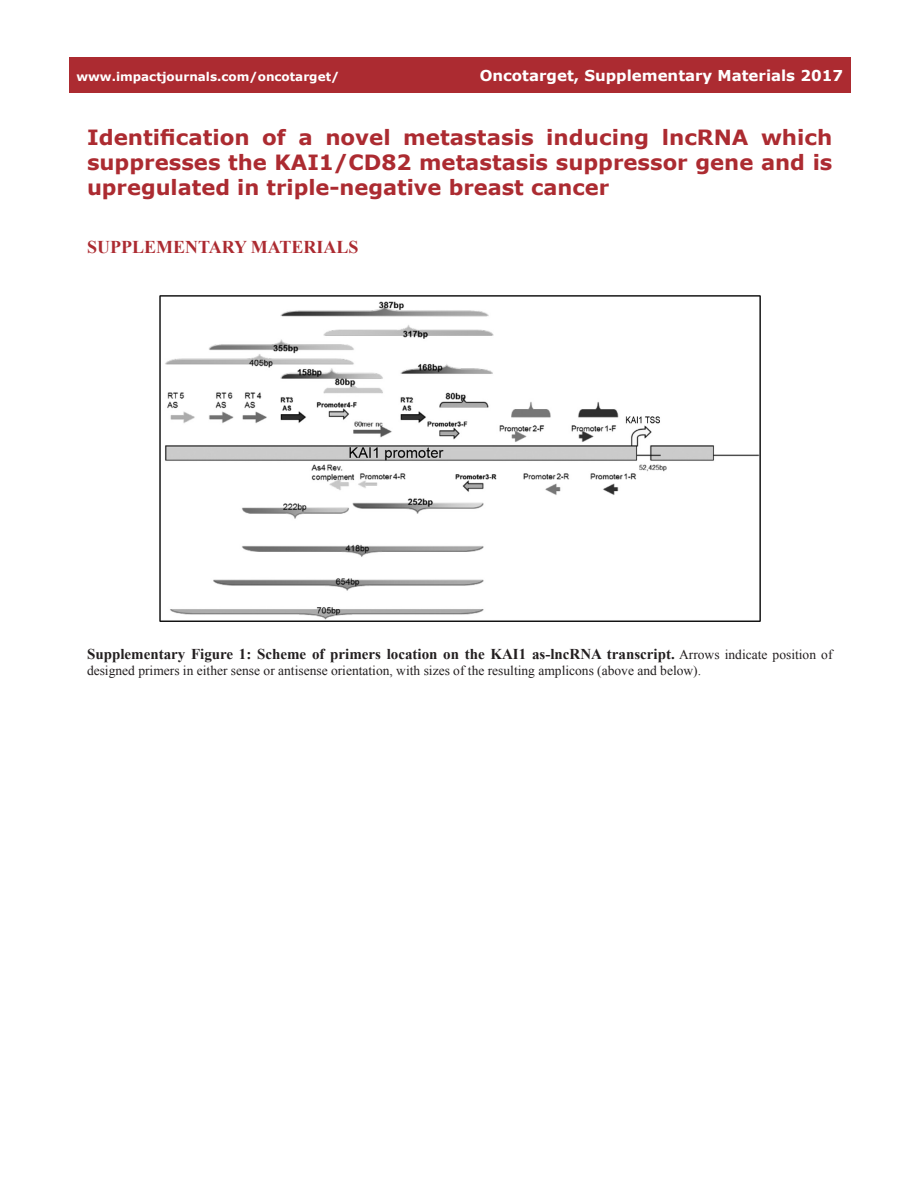
<style>
.page{position:relative;width:918px;height:1188px;background:#fff}
.page>*{position:absolute;margin:0;border:0;box-sizing:border-box;transform-origin:0 0}
.t1{font:700 21px/25.2px "Verdana";color:#ac2b31;text-align:justify}
.Heading{font:700 18px "Times New Roman";color:#ac2b31}
.figuretext{font:700 15px "Times New Roman";color:#231f20}
.t2{font:700 15px "Verdana";color:#fff}
.figuretext-2{font:13.5px "Times New Roman";color:#231f20}
.t3{font:700 12px "Verdana";color:#fff}
.s1{font-weight:400;font-size:13.5px}
</style>
<div class="page">
<div style="left:69px;top:57px;width:781px;height:36px;background:#ac2b31"></div>
<img style="left:159px;top:295px;width:601px;height:326px">
<p class="t3" style="left:76px;top:68px;width:264px">www.impactjournals.com/oncotarget/</p>
<p class="t2" style="left:480px;top:65px;width:365px">Oncotarget, Supplementary Materials 2017</p>
<p class="t1" style="left:87px;top:124px;width:747px">Identification of a novel metastasis inducing lncRNA which suppresses the KAI1/CD82 metastasis suppressor gene and is upregulated in triple-negative breast cancer</p>
<p class="Heading" style="left:87px;top:234px;width:273px">SUPPLEMENTARY MATERIALS</p>
<p class="figuretext" style="left:87px;top:643px;width:747px">Supplementary Figure 1: Scheme of primers location on the KAI1 as-lncRNA transcript. <span class="s1">Arrows indicate position of</span></p>
<p class="figuretext-2" style="left:87px;top:661px;width:616px">designed primers in either sense or antisense orientation, with sizes of the resulting amplicons (above and below).</p>
</div>
